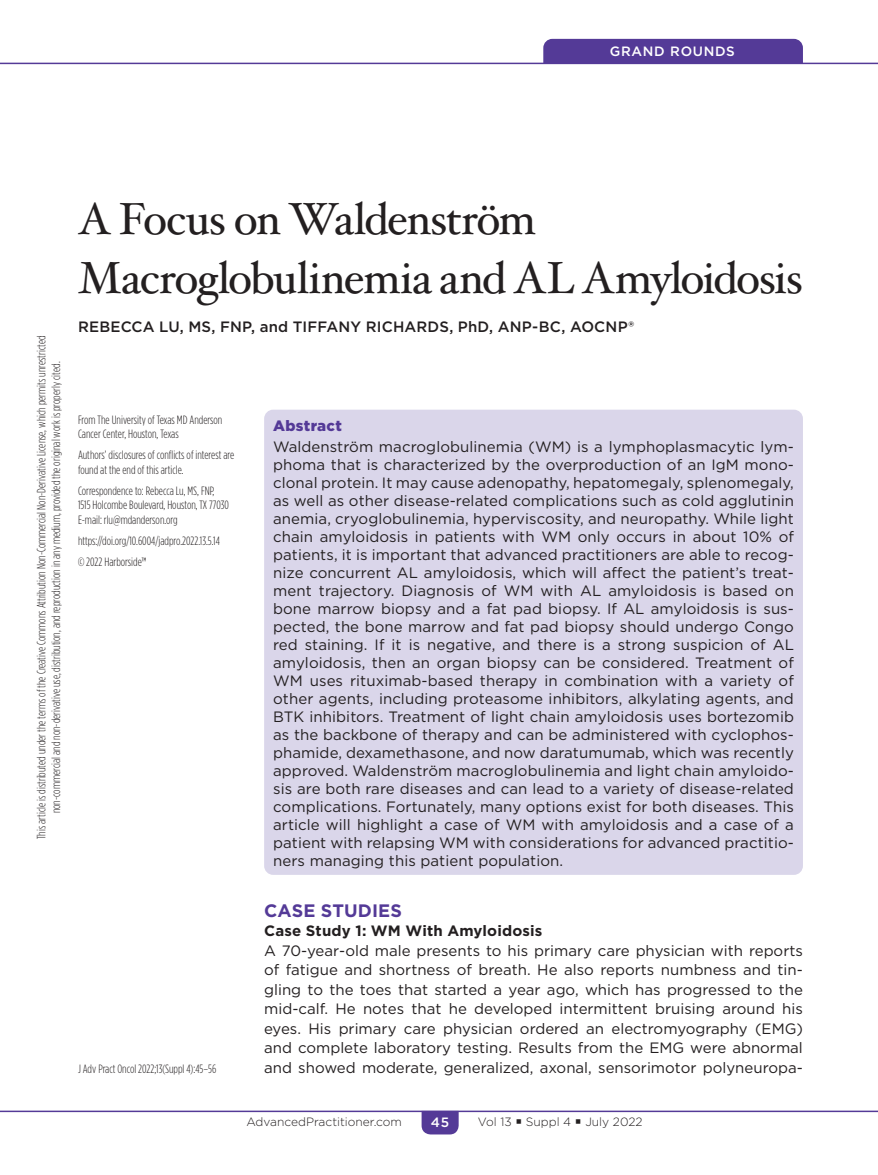
<style>
.page{position:relative;width:878px;height:1175px;background:#fff}
.page>*{position:absolute;margin:0;border:0;box-sizing:border-box;transform-origin:0 0}
.t1{font:45px/58.5px "Hoefler Txt";letter-spacing:-.03em;color:#231f20}
.Subhead_1{font:700 18px "Gotham";letter-spacing:.005em;color:#543a97}
.Abstract{font:15px/18px "Gotham";letter-spacing:.005em;color:#231f20;text-align:justify}
.Case_Study-Body_no_i{font:15px/19.5px "Gotham";color:#231f20;text-align:justify}
.Author{font:500 15px "Gotham";letter-spacing:.01em;color:#231f20}
.Subhead_2b{font:700 15px "Gotham";letter-spacing:.01em;color:#231f20}
.Abstract_Title{font:900 15px "Gotham";letter-spacing:.025em;color:#543a97}
.t2{font:500 13.5px "Gotham";letter-spacing:.05em;color:#fff}
.Affiliation{font:300 12px/14.4px "Gotham Condensed";color:#231f20}
.t3{font:300 12px "Gotham";color:#231f20}
.Correspondence_to{font:300 12px "Gotham Condensed";color:#231f20}
</style>
<div class="page">
<hr style="left:0;top:1110px;width:878px;height:2px;background:#543a97">
<svg style="left:421px;top:1110px;width:37px;height:24px"></svg>
<hr style="left:0;top:63px;width:878px;height:1px;background:#543a97">
<div style="left:543px;top:39px;width:259px;height:24px;background:#543a97"></div>
<div style="left:264px;top:410px;width:538px;height:464px;background:#dad6ea;border-radius:9px"></div>
<p class="t2" style="left:610px;top:43px;width:126px">GRAND ROUNDS</p>
<p class="Affiliation" style="left:34px;top:839px;width:505px;text-align:center;rotate:-90deg">This article is distributed under the terms of the Creative Commons Attribution Non-Commercial Non-Derivative License, which permits unrestricted non-commercial and non-derivative use, distribution, and reproduction in any medium, provided the original work is properly cited.</p>
<p class="t1" style="left:78px;top:189px;width:726px">A Focus on Waldenström<br>Macroglobulinemia and AL Amyloidosis</p>
<p class="Author" style="left:78px;top:316px;width:557px">REBECCA LU, MS, FNP, and TIFFANY RICHARDS, PhD, ANP-BC, AOCNP®</p>
<p class="Affiliation" style="left:78px;top:412px;width:146px">From The University of Texas MD Anderson<br>Cancer Center, Houston, Texas</p>
<p class="Affiliation" style="left:78px;top:448px;width:158px">Authors’ disclosures of conflicts of interest are found at the end of this article.</p>
<p class="Affiliation" style="left:78px;top:483px;width:152px">Correspondence to: Rebecca Lu, MS, FNP,<br>1515 Holcombe Boulevard, Houston, TX 77030<br>E-mail: rlu@mdanderson.org</p>
<p class="Affiliation" style="left:78px;top:533px;width:143px">https://doi.org/10.6004/jadpro.2022.13.5.14</p>
<p class="Affiliation" style="left:78px;top:554px;width:70px">© 2022 Harborside™</p>
<p class="Abstract_Title" style="left:273px;top:415px;width:70px">Abstract</p>
<p class="Abstract" style="left:273px;top:437px;width:522px">Waldenström macroglobulinemia (WM) is a lymphoplasmacytic lym&shy;phoma that is characterized by the overproduction of an IgM mono&shy;clonal protein. It may cause adenopathy, hepatomegaly, splenomegaly, as well as other disease-related complications such as cold agglutinin anemia, cryoglobulinemia, hyperviscosity, and neuropathy. While light chain amyloidosis in patients with WM only occurs in about 10% of patients, it is important that advanced practitioners are able to recog&shy;nize concurrent AL amyloidosis, which will affect the patient’s treat&shy;ment trajectory. Diagnosis of WM with AL amyloidosis is based on bone marrow biopsy and a fat pad biopsy. If AL amyloidosis is sus&shy;pected, the bone marrow and fat pad biopsy should undergo Congo red staining. If it is negative, and there is a strong suspicion of AL amyloidosis, then an organ biopsy can be considered. Treatment of WM uses rituximab-based therapy in combination with a variety of other agents, including proteasome inhibitors, alkylating agents, and BTK inhibitors. Treatment of light chain amyloidosis uses bortezomib as the backbone of therapy and can be administered with cyclophos&shy;phamide, dexamethasone, and now daratumumab, which was recently approved. Waldenström macroglobulinemia and light chain amyloido&shy;sis are both rare diseases and can lead to a variety of disease-related complications. Fortunately, many options exist for both diseases. This article will highlight a case of WM with amyloidosis and a case of a patient with relapsing WM with considerations for advanced practitio&shy;ners managing this patient population.</p>
<p class="Subhead_1" style="left:264px;top:898px;width:139px">CASE STUDIES</p>
<p class="Subhead_2b" style="left:264px;top:921px;width:280px">Case Study 1: WM With Amyloidosis</p>
<p class="Case_Study-Body_no_i" style="left:264px;top:940px;width:540px">A 70-year-old male presents to his primary care physician with reports of fatigue and shortness of breath. He also reports numbness and tin&shy;gling to the toes that started a year ago, which has progressed to the mid-calf. He notes that he developed intermittent bruising around his eyes. His primary care physician ordered an electromyography (EMG) and complete laboratory testing. Results from the EMG were abnormal</p>
<p class="Correspondence_to" style="left:78px;top:1062px;width:140px">J Adv Pract Oncol 2022;13(Suppl 4):45–56</p>
<p class="Case_Study-Body_no_i" style="left:264px;top:1057px;width:540px">and showed moderate, generalized, axonal, sensorimotor polyneuropa-</p>
<p class="t3" style="left:246px;top:1114px;width:157px">AdvancedPractitioner.com</p>
<p class="t2" style="left:431px;top:1113px;width:20px">45</p>
<p class="t3" style="left:478px;top:1113px;width:166px">Vol 13 ▪ Suppl 4 ▪ July 2022</p>
</div>
